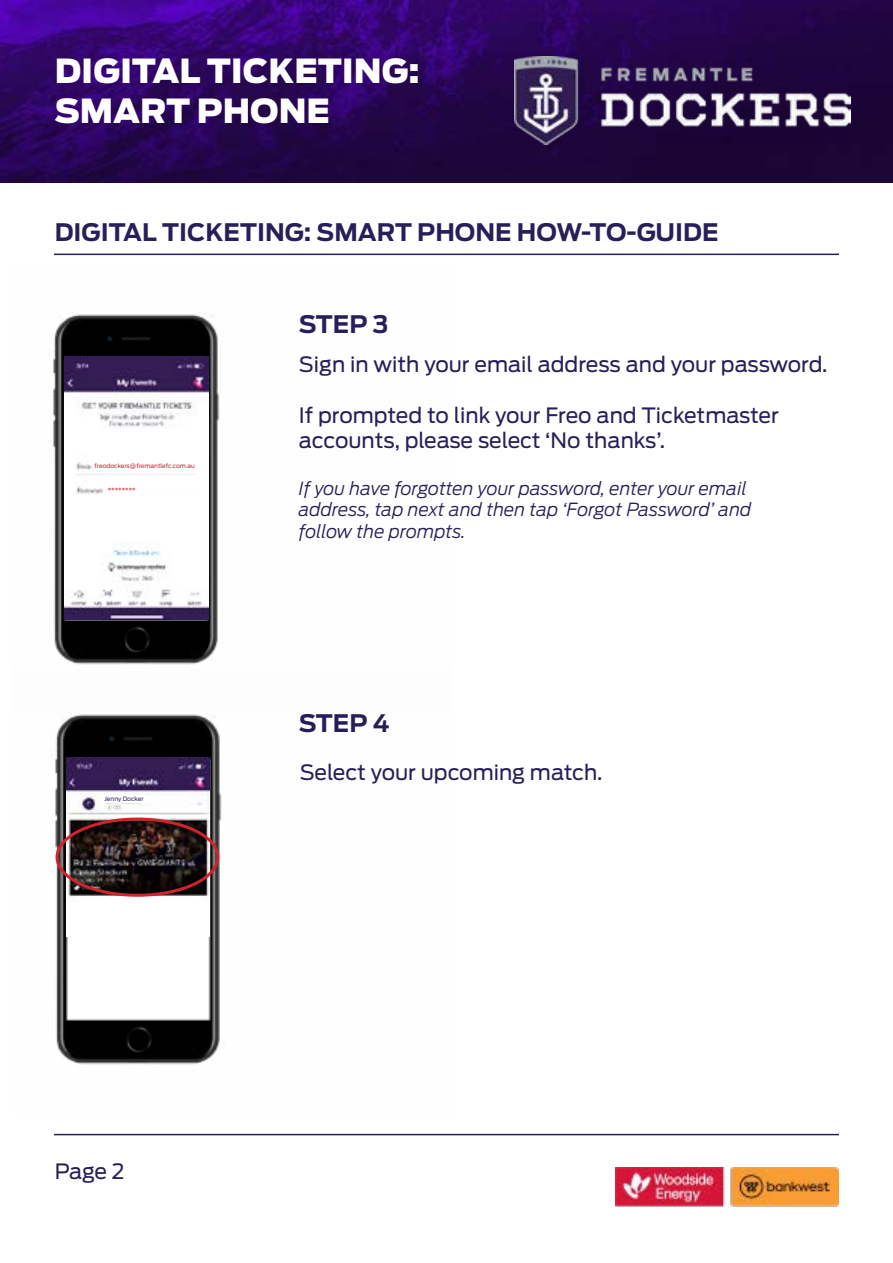
<style>
.page{position:relative;width:893px;height:1263px;background:#fff}
.page>*{position:absolute;margin:0;border:0;box-sizing:border-box;transform-origin:0 0}
.t1{font:900 33px/39.6px "Antenna";color:#fff}
.t2{font:700 24px "Antenna";color:#281f5a}
.t3{font:21px/25.2px "Antenna";color:#281f5a}
.t4{font:italic 300 18px/21.6px "Antenna";color:#281f5a}
.t5{font:6px "Antenna";color:#d2232a}
.t6{font:6px "Antenna";color:#281f5a}
</style>
<div class="page">
<img style="left:0;top:0;width:893px;height:183px">
<hr style="left:54px;top:254px;width:785px;height:1px;background:#281f5a">
<hr style="left:54px;top:1134px;width:785px;height:1px;background:#281f5a">
<img style="left:616px;top:1168px;width:223px;height:40px">
<img style="left:515px;top:56px;width:336px;height:88px">
<img style="left:53px;top:314px;width:167px;height:351px">
<img style="left:65px;top:357px;width:143px;height:138px">
<img style="left:65px;top:495px;width:143px;height:124px">
<img style="left:55px;top:713px;width:167px;height:352px">
<img style="left:67px;top:758px;width:142px;height:178px">
<div style="left:56px;top:817px;width:163px;height:80px;border:3px solid #d2232a;border-radius:50%"></div>
<div style="left:101px;top:795px;width:54px;height:7px;background:#fff"></div>
<h1 class="t1" style="left:55px;top:51px;width:366px">DIGITAL TICKETING:<br>SMART PHONE</h1>
<p class="t2" style="left:55px;top:218px;width:665px">DIGITAL TICKETING: SMART PHONE HOW-TO-GUIDE</p>
<p class="t5" style="left:95px;top:463px;width:102px">freodockers@fremantlefc.com.au</p>
<p class="t5" style="left:108px;top:487px;width:30px">********</p>
<p class="t6" style="left:104px;top:795px;width:41px">Jenny Docker</p>
<p class="t2" style="left:299px;top:310px;width:91px">STEP 3</p>
<p class="t3" style="left:299px;top:352px;width:530px">Sign in with your email address and your password.</p>
<p class="t3" style="left:299px;top:403px;width:482px">If prompted to link your Freo and Ticketmaster accounts, please select ‘No thanks’.</p>
<p class="t4" style="left:299px;top:477px;width:454px">If you have forgotten your password, enter your email address, tap next and then tap ‘Forgot Password’ and follow the prompts.</p>
<p class="t2" style="left:299px;top:709px;width:92px">STEP 4</p>
<p class="t3" style="left:300px;top:760px;width:304px">Select your upcoming match.</p>
<p class="t3" style="left:55px;top:1158px;width:71px">Page 2</p>
</div>
